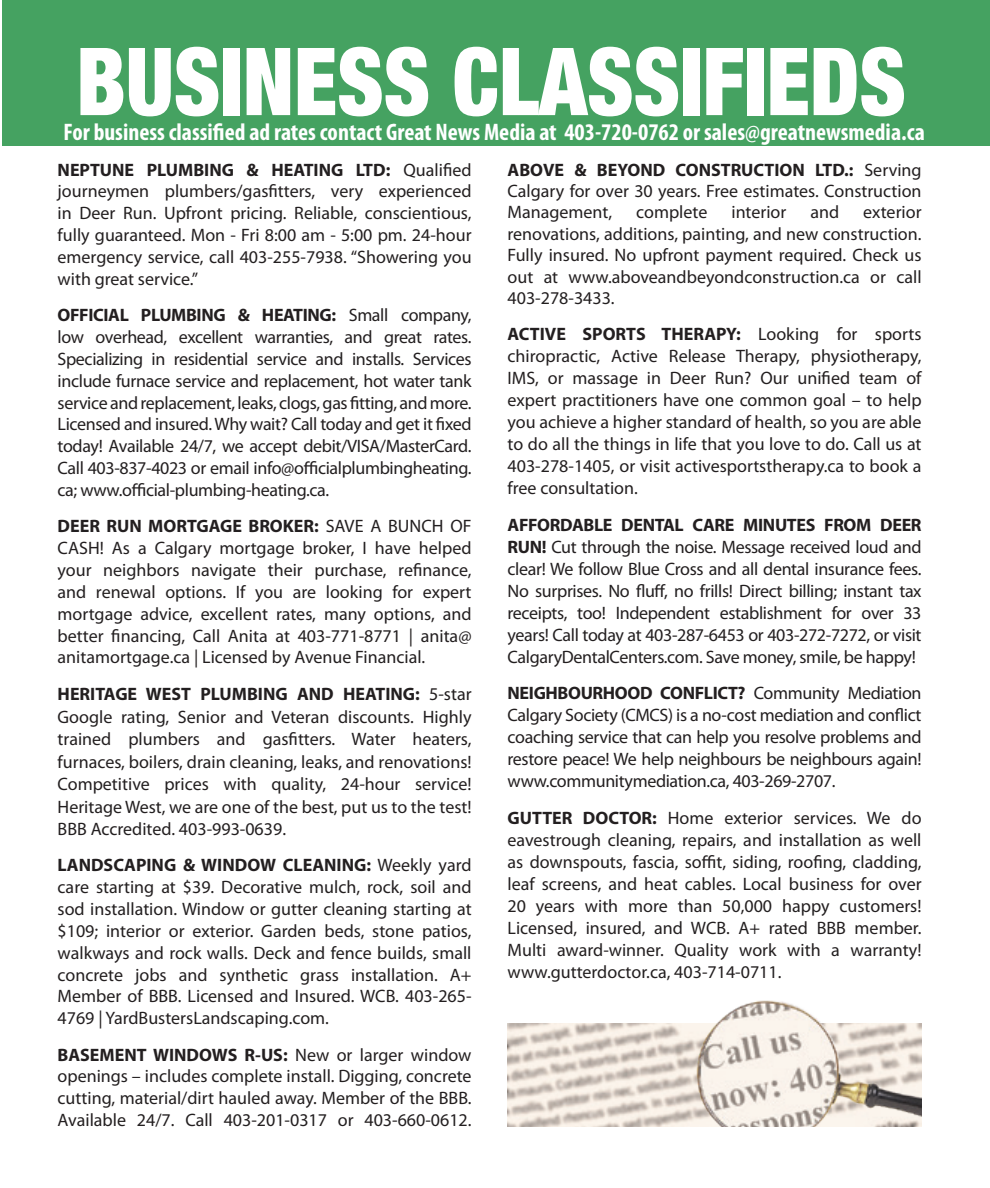
<style>
.page{position:relative;width:990px;height:1188px;background:#fff}
.page>*{position:absolute;margin:0;border:0;box-sizing:border-box;transform-origin:0 0}
.t1{font:900 condensed 94px "Helvetica Neue LT Std";color:#fff;scale:.92 1}
.t2{font:700 condensed 24px "Myriad Pro";color:#fff}
.Body_text{font:18px/21.8px "Myriad Pro";color:#231f20;text-align:justify}
.s1{font-weight:700}
</style>
<div class="page">
<div style="left:2px;top:0;width:988px;height:146px;background:#45a261"></div>
<img style="left:508px;top:1023px;width:182px;height:103px">
<img style="left:690px;top:1000px;width:232px;height:126px">
<p class="t1" style="left:76px;top:24px;width:903px">BUSINESS CLASSIFIEDS</p>
<p class="t2" style="left:64px;top:117px;width:863px">For business classified ad rates contact Great News Media at 403-720-0762 or sales@greatnewsmedia.ca</p>
<p class="Body_text" style="left:58px;top:158px;width:416px"><span class="s1">NEPTUNE PLUMBING &amp; HEATING LTD:</span> Qualified journeymen plumbers/gasfitters, very experienced in Deer Run. Upfront pricing. Reliable, conscientious, fully guaranteed. Mon - Fri 8:00 am - 5:00 pm. 24-hour emergency service, call 403-255-7938. “Showering you with great service.”</p>
<p class="Body_text" style="left:58px;top:304px;width:416px"><span class="s1">OFFICIAL PLUMBING &amp; HEATING:</span> Small company, low overhead, excellent warranties, and great rates.<br>Specializing in residential service and installs. Services include furnace service and replacement, hot water tank service and replacement, leaks, clogs, gas fitting, and more.<br>Licensed and insured. Why wait? Call today and get it fixed today! Available 24/7, we accept debit/VISA/MasterCard.<br>Call 403-837-4023 or email info@officialplumbingheating. ca; www.official-plumbing-heating.ca.</p>
<p class="Body_text" style="left:58px;top:515px;width:416px"><span class="s1">DEER RUN MORTGAGE BROKER:</span> SAVE A BUNCH OF CASH! As a Calgary mortgage broker, I have helped your neighbors navigate their purchase, refinance, and renewal options. If you are looking for expert mortgage advice, excellent rates, many options, and better financing, Call Anita at 403-771-8771 | anita@ anitamortgage.ca | Licensed by Avenue Financial.</p>
<p class="Body_text" style="left:58px;top:683px;width:416px;line-height:22.4px"><span class="s1">HERITAGE WEST PLUMBING AND HEATING:</span> 5-star Google rating, Senior and Veteran discounts. Highly trained plumbers and gasfitters. Water heaters, furnaces, boilers, drain cleaning, leaks, and renovations!<br>Competitive prices with quality, 24-hour service!<br>Heritage West, we are one of the best, put us to the test!<br>BBB Accredited. 403-993-0639.</p>
<p class="Body_text" style="left:58px;top:854px;width:416px"><span class="s1">LANDSCAPING &amp; WINDOW CLEANING:</span> Weekly yard care starting at $39. Decorative mulch, rock, soil and sod installation. Window or gutter cleaning starting at $109; interior or exterior. Garden beds, stone patios, walkways and rock walls. Deck and fence builds, small concrete jobs and synthetic grass installation. A+ Member of BBB. Licensed and Insured. WCB. 403-265- 4769 | YardBustersLandscaping.com.</p>
<p class="Body_text" style="left:58px;top:1043px;width:416px"><span class="s1">BASEMENT WINDOWS R-US:</span> New or larger window openings – includes complete install. Digging, concrete cutting, material/dirt hauled away. Member of the BBB.<br>Available 24/7. Call 403-201-0317 or 403-660-0612.</p>
<p class="Body_text" style="left:508px;top:158px;width:416px"><span class="s1">ABOVE &amp; BEYOND CONSTRUCTION LTD.:</span> Serving Calgary for over 30 years. Free estimates. Construction Management,</p>
<p class="Body_text" style="left:636px;top:201px;width:73px">complete</p>
<p class="Body_text" style="left:731px;top:201px;width:56px">interior</p>
<p class="Body_text" style="left:810px;top:201px;width:30px">and</p>
<p class="Body_text" style="left:508px;top:201px;width:416px;text-indent:356px">exterior renovations, additions, painting, and new construction.<br>Fully insured. No upfront payment required. Check us out at www.aboveandbeyondconstruction.ca or call 403-278-3433.</p>
<p class="Body_text" style="left:508px;top:323px;width:416px"><span class="s1">ACTIVE SPORTS THERAPY:</span> Looking for sports chiropractic, Active Release Therapy, physiotherapy, IMS, or massage in Deer Run? Our unified team of expert practitioners have one common goal – to help you achieve a higher standard of health, so you are able to do all the things in life that you love to do. Call us at 403-278-1405, or visit activesportstherapy.ca to book a free consultation.</p>
<p class="Body_text" style="left:508px;top:513px;width:416px"><span class="s1">AFFORDABLE DENTAL CARE MINUTES FROM DEER RUN!</span> Cut through the noise. Message received loud and clear! We follow Blue Cross and all dental insurance fees.<br>No surprises. No fluff, no frills! Direct billing; instant tax receipts, too! Independent establishment for over 33 years! Call today at 403-287-6453 or 403-272-7272, or visit CalgaryDentalCenters.com. Save money, smile, be happy!</p>
<p class="Body_text" style="left:508px;top:682px;width:416px"><span class="s1">NEIGHBOURHOOD CONFLICT?</span> Community Mediation Calgary Society (CMCS) is a no-cost mediation and conflict coaching service that can help you resolve problems and restore peace! We help neighbours be neighbours again! www.communitymediation.ca, 403-269-2707.</p>
<p class="Body_text" style="left:508px;top:806px;width:416px"><span class="s1">GUTTER DOCTOR:</span> Home exterior services. We do eavestrough cleaning, repairs, and installation as well as downspouts, fascia, soffit, siding, roofing, cladding, leaf screens, and heat cables. Local business for over 20 years with more than 50,000 happy customers!<br>Licensed, insured, and WCB. A+ rated BBB member.<br>Multi award-winner. Quality work with a warranty! www.gutterdoctor.ca, 403-714-0711.</p>
</div>
